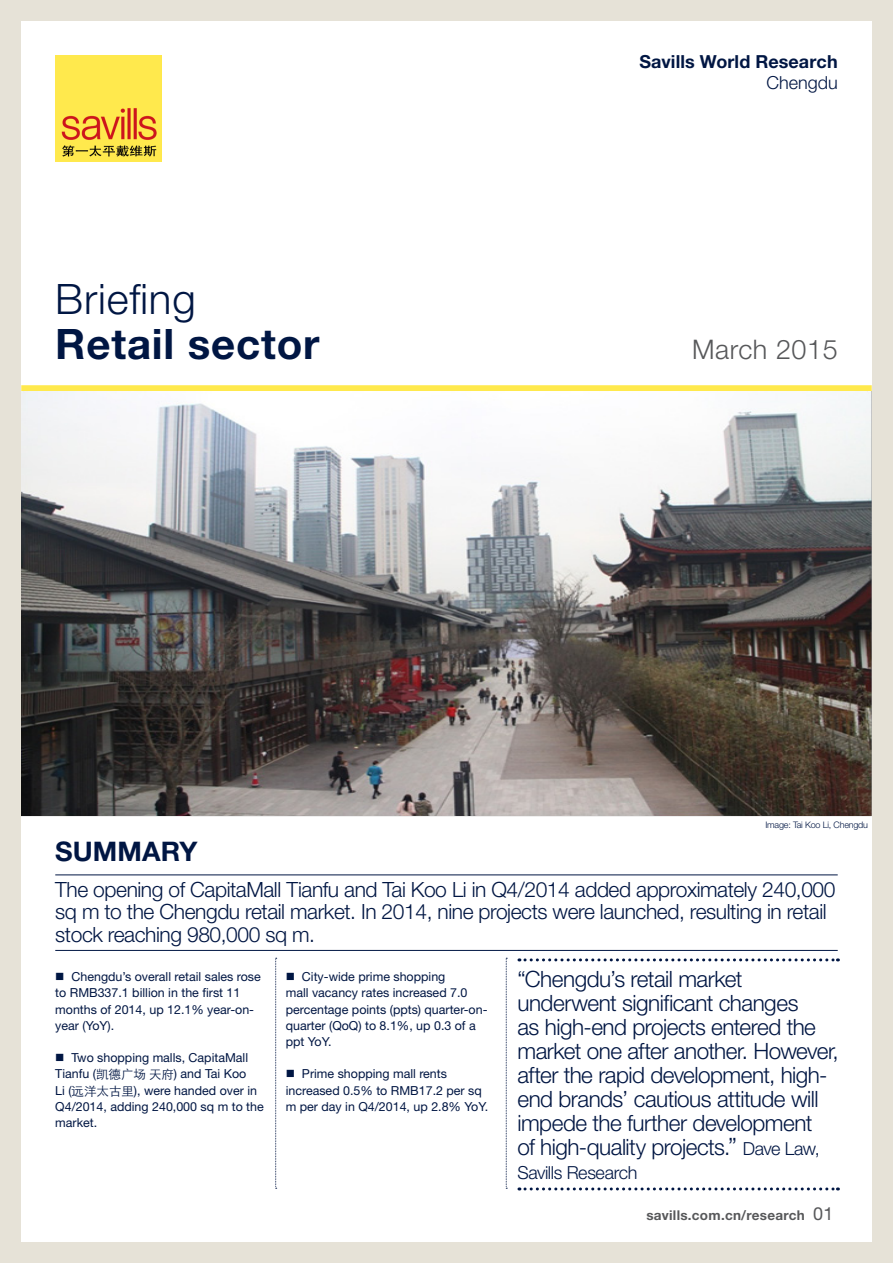
<style>
.page{position:relative;width:893px;height:1263px;background:#e6e2d7}
.page>*{position:absolute;margin:0;border:0;box-sizing:border-box;transform-origin:0 0}
.t1{font:700 42px/45px "Helvetica Neue LT Std";letter-spacing:.02em;color:#001643}
.t2{font:300 27px "Helvetica Neue LT Std";letter-spacing:.02em;color:#57585a}
.H_BoxoutHeadline{font:700 27px "Helvetica Neue LT Std";letter-spacing:.005em;color:#001643}
.H_Quote{font:300 22.5px/24px "Helvetica Neue LT Std";letter-spacing:-.025em;color:#001643}
.H_BoxoutStrap{font:300 21px/22.5px "Helvetica Neue LT Std";letter-spacing:-.02em;color:#001643}
.t3{font:700 18px "Helvetica Neue LT Std";letter-spacing:.005em;color:#001643}
.H_Quote-2{font:300 18px "Helvetica Neue LT Std";letter-spacing:-.02em;color:#001643}
.H_Quote-3{font:300 18px "Helvetica Neue LT Std";color:#001643}
.t4{font:700 13.5px "Helvetica Neue LT Std";letter-spacing:.02em;color:#57585a}
.H_Body{font:12.45px/16.2px "Helvetica Neue LT Std";color:#001643}
.H_Body-2{font:300 9px "Helvetica Neue LT Std";letter-spacing:-.02em;color:#001643}
.s1{font-weight:300}
.s2{font-family:"ST Xihei"}
.s3{font-size:24px}
.s4{font-size:18px}
.s5{font-weight:400;font-size:18px}
</style>
<div class="page">
<div style="left:21px;top:21px;width:851px;height:1221px;background:#fff"></div>
<img style="left:55px;top:55px;width:107px;height:107px">
<div style="left:21px;top:385px;width:851px;height:6px;background:#ffe94d"></div>
<hr style="left:55px;top:874px;width:783px;height:1px;background:#001643">
<hr style="left:55px;top:950px;width:783px;height:1px;background:#001643">
<svg style="left:275px;top:958px;width:2px;height:231px"></svg>
<svg style="left:506px;top:958px;width:1px;height:231px"></svg>
<svg style="left:519px;top:958px;width:319px;height:3px"></svg>
<svg style="left:519px;top:1187px;width:319px;height:3px"></svg>
<img style="left:21px;top:391px;width:851px;height:425px">
<p class="t1" style="left:55px;top:276px;width:266px"><span class="s1">Briefing<br></span>Retail sector</p>
<p class="t3" style="left:639px;top:51px;width:200px">Savills World Research</p>
<p class="H_Quote-3" style="left:766px;top:72px;width:73px">Chengdu</p>
<p class="t2" style="left:692px;top:333px;width:147px">March 2015</p>
<p class="H_Body-2" style="left:765px;top:819px;width:104px">Image: Tai Koo Li, Chengdu</p>
<p class="H_BoxoutHeadline" style="left:55px;top:835px;width:144px">SUMMARY</p>
<p class="H_BoxoutStrap" style="left:55px;top:877px;width:782px">The opening of CapitaMall Tianfu and Tai Koo Li in Q4/2014 added approximately 240,000 sq m to the Chengdu retail market. In 2014, nine projects were launched, resulting in retail stock reaching 980,000 sq m.</p>
<p class="H_Body" style="left:55px;top:968px;width:207px">■ Chengdu’s overall retail sales rose to RMB337.1 billion in the first 11 months of 2014, up 12.1% year-on&shy;year (YoY).</p>
<p class="H_Body" style="left:55px;top:1049px;width:210px">■ Two shopping malls, CapitaMall<br>Tianfu (<span class="s2">凯德广场 天府</span>) and Tai Koo<br>Li (<span class="s2">远洋太古里</span>), were handed over in<br>Q4/2014, adding 240,000 sq m to the market.</p>
<p class="H_Quote" style="left:517px;top:966px;width:323px">“Chengdu’s retail market underwent significant changes<br>as high-end projects entered the market one after another. However, after the rapid development, high&shy;end brands’ cautious attitude will impede the further development<br>of high-quality projects.<span class="s3">”</span> <span class="s4">Dave Law,</span></p>
<p class="H_Quote-2" style="left:517px;top:1161px;width:121px">Savills Research</p>
<p class="H_Body" style="left:286px;top:968px;width:203px">■ City-wide prime shopping<br>mall vacancy rates increased 7.0 percentage points (ppts) quarter-on&shy;quarter (QoQ) to 8.1%, up 0.3 of a ppt YoY.</p>
<p class="H_Body" style="left:286px;top:1066px;width:204px">■ Prime shopping mall rents increased 0.5% to RMB17.2 per sq m per day in Q4/2014, up 2.8% YoY.</p>
<p class="t4" style="left:646px;top:1207px;width:189px">savills.com.cn/research <span class="s5">01</span></p>
</div>
